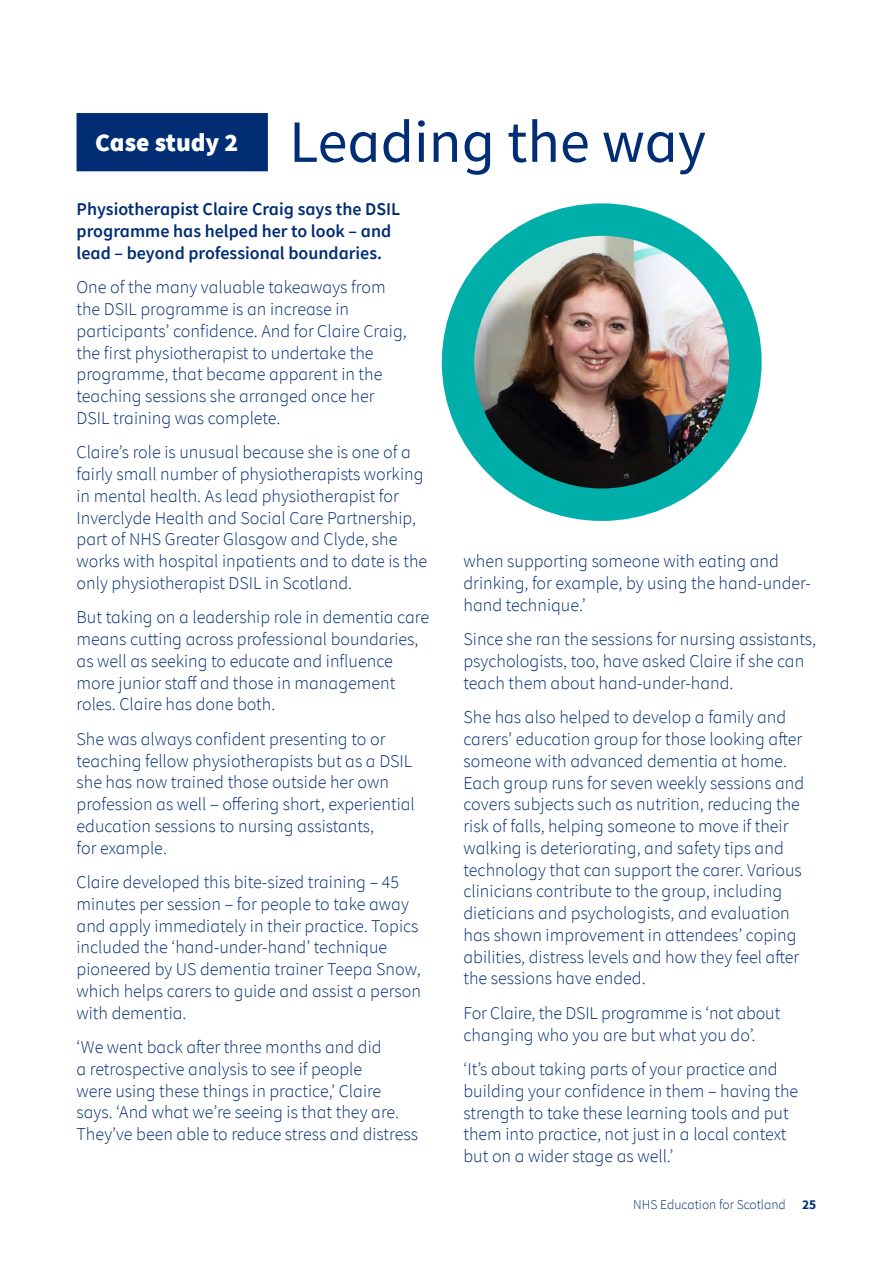
<style>
.page{position:relative;width:893px;height:1263px;background:#fff}
.page>*{position:absolute;margin:0;border:0;box-sizing:border-box;transform-origin:0 0}
.t1{font:60px "Source Sans Pro";color:#002d74}
.t2{font:900 25.5px "Source Sans Pro";color:#fff}
.t3{font:300 18px/21.8px "Source Sans Pro";color:#002d74}
.t4{font:600 18px/21.8px "Source Sans Pro";color:#002d74}
.t5{font:300 13.5px "Source Sans Pro";color:#002d74}
.s1{font-weight:700}
</style>
<div class="page">
<div style="left:77px;top:114px;width:190px;height:57px;background:#002d74"></div>
<div style="left:77px;top:113px;width:191px;height:58px;border:2px solid #002d74"></div>
<img style="left:458px;top:224px;width:274px;height:281px">
<div style="left:442px;top:203px;width:320px;height:318px;border:32px solid #00aeaa;border-radius:50%"></div>
<h2 class="t2" style="left:95px;top:125px;width:145px">Case study 2</h2>
<h1 class="t1" style="left:289px;top:104px;width:418px">Leading the way</h1>
<p class="t4" style="left:77px;top:198px;width:325px">Physiotherapist Claire Craig says the DSIL programme has helped her to look – and lead – beyond professional boundaries.</p>
<p class="t3" style="left:77px;top:277px;width:332px">One of the many valuable takeaways from the DSIL programme is an increase in participants’ confidence. And for Claire Craig, the first physiotherapist to undertake the programme, that became apparent in the teaching sessions she arranged once her DSIL training was complete.</p>
<p class="t3" style="left:77px;top:441px;width:352px">Claire’s role is unusual because she is one of a fairly small number of physiotherapists working in mental health. As lead physiotherapist for Inverclyde Health and Social Care Partnership, part of NHS Greater Glasgow and Clyde, she works with hospital inpatients and to date is the only physiotherapist DSIL in Scotland.</p>
<p class="t3" style="left:77px;top:606px;width:354px">But taking on a leadership role in dementia care means cutting across professional boundaries, as well as seeking to educate and influence more junior staff and those in management roles. Claire has done both.</p>
<p class="t3" style="left:77px;top:728px;width:340px">She was always confident presenting to or teaching fellow physiotherapists but as a DSIL she has now trained those outside her own profession as well – offering short, experiential education sessions to nursing assistants,<br>for example.</p>
<p class="t3" style="left:77px;top:871px;width:346px">Claire developed this bite-sized training – 45 minutes per session – for people to take away and apply immediately in their practice. Topics included the ‘hand-under-hand’ technique pioneered by US dementia trainer Teepa Snow, which helps carers to guide and assist a person with dementia.</p>
<p class="t3" style="left:77px;top:1036px;width:343px">‘We went back after three months and did<br>a retrospective analysis to see if people<br>were using these things in practice,’ Claire says. ‘And what we’re seeing is that they are.<br>They’ve been able to reduce stress and distress</p>
<p class="t3" style="left:463px;top:550px;width:348px">when supporting someone with eating and drinking, for example, by using the hand-under&shy;hand technique.’</p>
<p class="t3" style="left:463px;top:628px;width:354px">Since she ran the sessions for nursing assistants, psychologists, too, have asked Claire if she can teach them about hand-under-hand.</p>
<p class="t3" style="left:463px;top:706px;width:342px">She has also helped to develop a family and carers’ education group for those looking after someone with advanced dementia at home.<br>Each group runs for seven weekly sessions and covers subjects such as nutrition, reducing the risk of falls, helping someone to move if their walking is deteriorating, and safety tips and technology that can support the carer. Various clinicians contribute to the group, including dieticians and psychologists, and evaluation has shown improvement in attendees’ coping abilities, distress levels and how they feel after the sessions have ended.</p>
<p class="t3" style="left:463px;top:1002px;width:318px">For Claire, the DSIL programme is ‘not about changing who you are but what you do’.</p>
<p class="t3" style="left:463px;top:1058px;width:336px">‘It’s about taking parts of your practice and building your confidence in them – having the strength to take these learning tools and put them into practice, not just in a local context but on a wider stage as well.’</p>
<p class="t5" style="left:633px;top:1196px;width:185px">NHS Education for Scotland <span class="s1">25</span></p>
</div>
